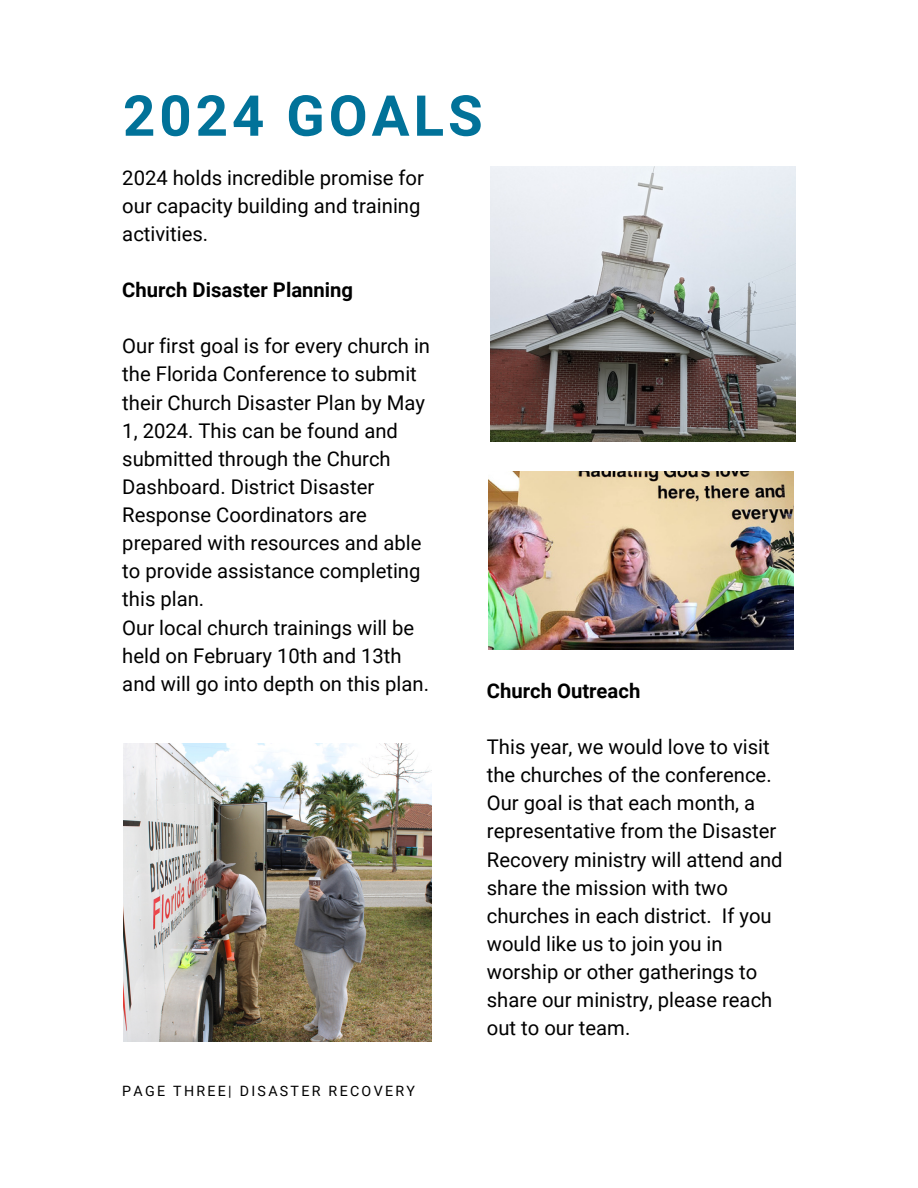
<style>
.page{position:relative;width:918px;height:1188px;background:#fff}
.page>*{position:absolute;margin:0;border:0;box-sizing:border-box;transform-origin:0 0}
.t1{font:700 56.4px "Roboto";letter-spacing:.07em;color:#017299}
.t2{font:20.25px/28.2px "Roboto";color:#000}
.t3{font:700 20.25px "Roboto";color:#000}
.t4{font:14.25px "Roboto";letter-spacing:.16em;color:#000}
</style>
<div class="page">
<img style="left:123px;top:743px;width:308px;height:298px">
<img style="left:490px;top:166px;width:305px;height:276px">
<img style="left:488px;top:472px;width:305px;height:177px">
<h1 class="t1" style="left:123px;top:83px;width:361px">2024 GOALS</h1>
<h3 class="t2" style="left:122px;top:164px;width:303px">2024 holds incredible promise for our capacity building and training activities.</h3>
<h2 class="t3" style="left:122px;top:278px;width:232px">Church Disaster Planning</h2>
<h3 class="t2" style="left:122px;top:332px;width:309px">Our first goal is for every church in the Florida Conference to submit their Church Disaster Plan by May<br>1, 2024. This can be found and submitted through the Church<br>Dashboard. District Disaster<br>Response Coordinators are prepared with resources and able to provide assistance completing this plan.<br>Our local church trainings will be held on February 10th and 13th and will go into depth on this plan.</h3>
<p class="t4" style="left:122px;top:1083px;width:294px">PAGE THREE| DISASTER RECOVERY</p>
<p class="t3" style="left:487px;top:679px;width:155px">Church Outreach</p>
<p class="t2" style="left:487px;top:733px;width:297px">This year, we would love to visit the churches of the conference.<br>Our goal is that each month, a representative from the Disaster<br>Recovery ministry will attend and share the mission with two churches in each district. If you would like us to join you in worship or other gatherings to share our ministry, please reach out to our team.</p>
</div>
